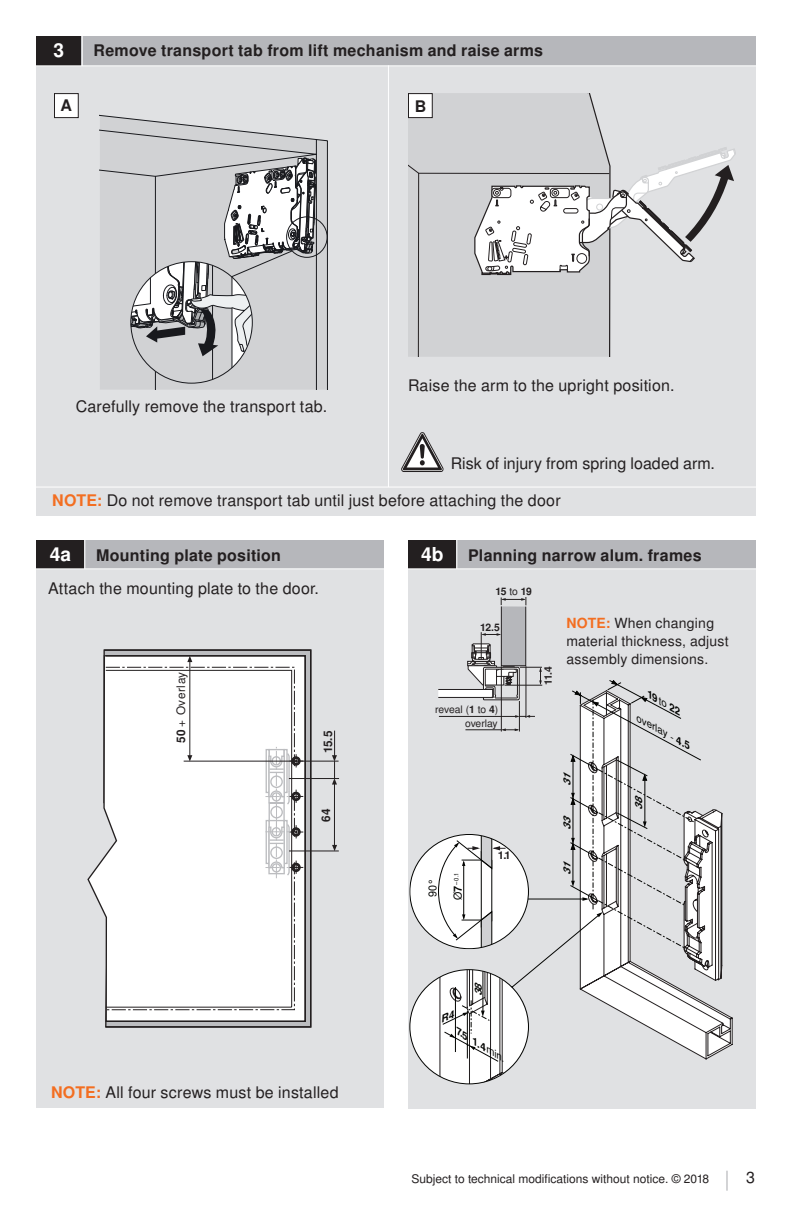
<style>
.page{position:relative;width:792px;height:1224px;background:#fff}
.page>*{position:absolute;margin:0;border:0;box-sizing:border-box;transform-origin:0 0}
.t1{font:700 19.2px "Nimbus Sans OT";color:#fff}
.t2{font:16px "Nimbus Sans OT";letter-spacing:.01em;color:#231f20}
.t3{font:700 16px "Nimbus Sans OT";letter-spacing:.015em;color:#231f20}
.t4{font:14px/18px "Nimbus Sans OT";letter-spacing:.015em;color:#231f20}
.t5{font:12px "Nimbus Sans OT";color:#231f20}
.t6{font:11.8px "Nimbus Sans OT";letter-spacing:.05em;color:#231f20}
.t7{font:700 11.8px "Nimbus Sans OT";color:#231f20}
.t8{font:11.2px "Nimbus Sans OT";color:#040503;scale:.96 1}
.t9{font:700 10.8px "Nimbus Sans OT";color:#211d1e;scale:1.04 1}
.t10{font:10.4px "Nimbus Sans OT";letter-spacing:-.01em;color:#231f20}
.t11{font:700 10.4px "Nimbus Sans OT";letter-spacing:-.045em;color:#231f20}
.t12{font:italic 700 9.6px "Nimbus Sans OT";color:#040503;scale:1.11 1}
.t13{font:italic 700 9.4px "Nimbus Sans OT";color:#040503;scale:1.18 1}
.t14{font:italic 9.4px "Nimbus Sans OT";color:#040503;scale:1.18 1}
.t15{font:6.2px "Nimbus Sans OT";color:#040503;scale:.96 1}
.s1{font-weight:700;color:#f36e21}
.s2{font-weight:700}
.s3{font-weight:400}
</style>
<div class="page">
<svg style="left:726px;top:1171px;width:1px;height:20px"></svg>
<div style="left:36px;top:36px;width:720px;height:479px;background:#e0e1e3"></div>
<svg style="left:408px;top:93px;width:328px;height:264px"></svg>
<div style="left:408px;top:94px;width:24px;height:24px;background:#fff"></div>
<div style="left:408px;top:93px;width:25px;height:25px;border:1px solid #231f20"></div>
<div style="left:54px;top:94px;width:24px;height:24px;background:#fff"></div>
<div style="left:54px;top:93px;width:25px;height:25px;border:1px solid #231f20"></div>
<svg style="left:401px;top:433px;width:42px;height:39px"></svg>
<div style="left:36px;top:36px;width:46px;height:30px;background:#231f20"></div>
<div style="left:82px;top:36px;width:674px;height:30px;background:#b6b7bb"></div>
<hr style="left:82px;top:33px;width:1px;height:33px;background:#fff">
<hr style="left:31px;top:65px;width:727px;height:1px;background:#fff">
<hr style="left:16px;top:487px;width:762px;height:1px;background:#fff">
<hr style="left:388px;top:65px;width:1px;height:422px;background:#fff">
<svg style="left:100px;top:139px;width:228px;height:251px"></svg>
<svg style="left:145px;top:383px;width:172px;height:7px"></svg>
<hr style="left:155px;top:176px;width:1px;height:214px;background:#18191d">
<div style="left:286px;top:216px;width:42px;height:42px;border:1px solid #18191d;border-radius:50%"></div>
<svg style="left:100px;top:115px;width:220px;height:268px"></svg>
<div style="left:408px;top:541px;width:348px;height:568px;background:#e0e1e3"></div>
<div style="left:36px;top:558px;width:348px;height:550px;background:#e0e1e3"></div>
<div style="left:36px;top:541px;width:49px;height:28px;background:#231f20"></div>
<div style="left:84px;top:541px;width:300px;height:28px;background:#b6b7bb"></div>
<hr style="left:84px;top:538px;width:1px;height:31px;background:#fff">
<div style="left:408px;top:541px;width:49px;height:28px;background:#231f20"></div>
<div style="left:456px;top:541px;width:300px;height:28px;background:#b6b7bb"></div>
<hr style="left:456px;top:538px;width:1px;height:31px;background:#fff">
<hr style="left:36px;top:568px;width:727px;height:1px;background:#fff">
<svg style="left:87px;top:649px;width:225px;height:379px"></svg>
<svg style="left:104px;top:654px;width:203px;height:369px"></svg>
<svg style="left:187px;top:656px;width:5px;height:14px"></svg>
<svg style="left:292px;top:747px;width:11px;height:131px"></svg>
<hr style="left:289px;top:851px;width:50px;height:1px;background:#231f20">
<hr style="left:289px;top:778px;width:50px;height:1px;background:#231f20">
<svg style="left:332px;top:731px;width:5px;height:120px"></svg>
<div style="left:105px;top:670px;width:187px;height:338px;background:#fff"></div>
<hr style="left:184px;top:761px;width:155px;height:1px;background:#231f20">
<div style="left:501px;top:606px;width:25px;height:60px;background:#b6b7bb"></div>
<div style="left:501px;top:606px;width:25px;height:60px;border:1px solid #231f20"></div>
<svg style="left:501px;top:597px;width:26px;height:8px"></svg>
<svg style="left:723px;top:1012px;width:9px;height:38px"></svg>
<svg style="left:409px;top:632px;width:314px;height:452px"></svg>
<p class="t1" style="left:54px;top:39px;width:12px">3</p>
<p class="t3" style="left:94px;top:41px;width:451px">Remove transport tab from lift mechanism and raise arms</p>
<p class="t3" style="left:61px;top:96px;width:13px">A</p>
<p class="t3" style="left:415px;top:97px;width:13px">B</p>
<p class="t2" style="left:76px;top:397px;width:253px">Carefully remove the transport tab.</p>
<p class="t2" style="left:408px;top:376px;width:268px">Raise the arm to the upright position.</p>
<p class="t2" style="left:451px;top:454px;width:266px">Risk of injury from spring loaded arm.</p>
<p class="t2" style="left:52px;top:491px;width:510px"><span class="s1">NOTE:</span> Do not remove transport tab until just before attaching the door</p>
<p class="t1" style="left:50px;top:543px;width:23px">4a</p>
<p class="t3" style="left:96px;top:545px;width:186px">Mounting plate position</p>
<p class="t1" style="left:421px;top:543px;width:24px">4b</p>
<p class="t3" style="left:468px;top:545px;width:235px">Planning narrow alum. frames</p>
<p class="t2" style="left:48px;top:578px;width:272px">Attach the mounting plate to the door.</p>
<p class="t6" style="left:174px;top:743px;width:73px;rotate:-90deg"><span class="s2">50</span> + Overlay</p>
<p class="t7" style="left:321px;top:753px;width:24px;rotate:-90deg">15.5</p>
<p class="t7" style="left:319px;top:822px;width:15px;rotate:-90deg">64</p>
<p class="t2" style="left:51px;top:1082px;width:289px"><span class="s1">NOTE:</span> All four screws must be installed</p>
<p class="t11" style="left:496px;top:585px;width:38px">15 <span class="s3">to</span> 19</p>
<p class="t11" style="left:480px;top:621px;width:21px">12.5</p>
<p class="t10" style="left:435px;top:703px;width:65px">reveal (<span class="s2">1</span> to <span class="s2">4</span>)</p>
<p class="t10" style="left:465px;top:717px;width:34px">overlay</p>
<p class="t8" style="left:426px;top:897px;width:21px;rotate:-90deg">90°</p>
<p class="t15" style="left:453px;top:885px;width:15px;rotate:-90deg">– 0.1</p>
<p class="t8" style="left:451px;top:900px;width:16px;rotate:-90deg">Ø<span class="s2">7</span></p>
<p class="t9" style="left:498px;top:849px;width:14px">1.1</p>
<p class="t11" style="left:542px;top:685px;width:20px;rotate:-90deg">11.4</p>
<p class="t4" style="left:566px;top:615px;width:164px"><span class="s1">NOTE:</span> When changing material thickness, adjust assembly dimensions.</p>
<p class="t12" style="left:561px;top:786px;width:18px;rotate:-90deg">31</p>
<p class="t12" style="left:561px;top:830px;width:18px;rotate:-90deg">33</p>
<p class="t13" style="left:652px;top:690px;width:33px;rotate:29deg">19 <span class="s3">to</span> 22</p>
<p class="t14" style="left:641px;top:713px;width:53px;rotate:29deg">overlay - <span class="s2">4.5</span></p>
<p class="t12" style="left:633px;top:810px;width:18px;rotate:-90deg">38</p>
<p class="t12" style="left:561px;top:875px;width:18px;rotate:-90deg">31</p>
<p class="t12" style="left:473px;top:996px;width:18px;rotate:-90deg">38</p>
<p class="t13" style="left:461px;top:1027px;width:48px;rotate:29deg">7.5 1. 4 <span class="s3">min.</span></p>
<p class="t5" style="left:412px;top:1172px;width:299px">Subject to technical modifications without notice. © 2018</p>
<p class="t2" style="left:746px;top:1168px;width:10px">3</p>
</div>
